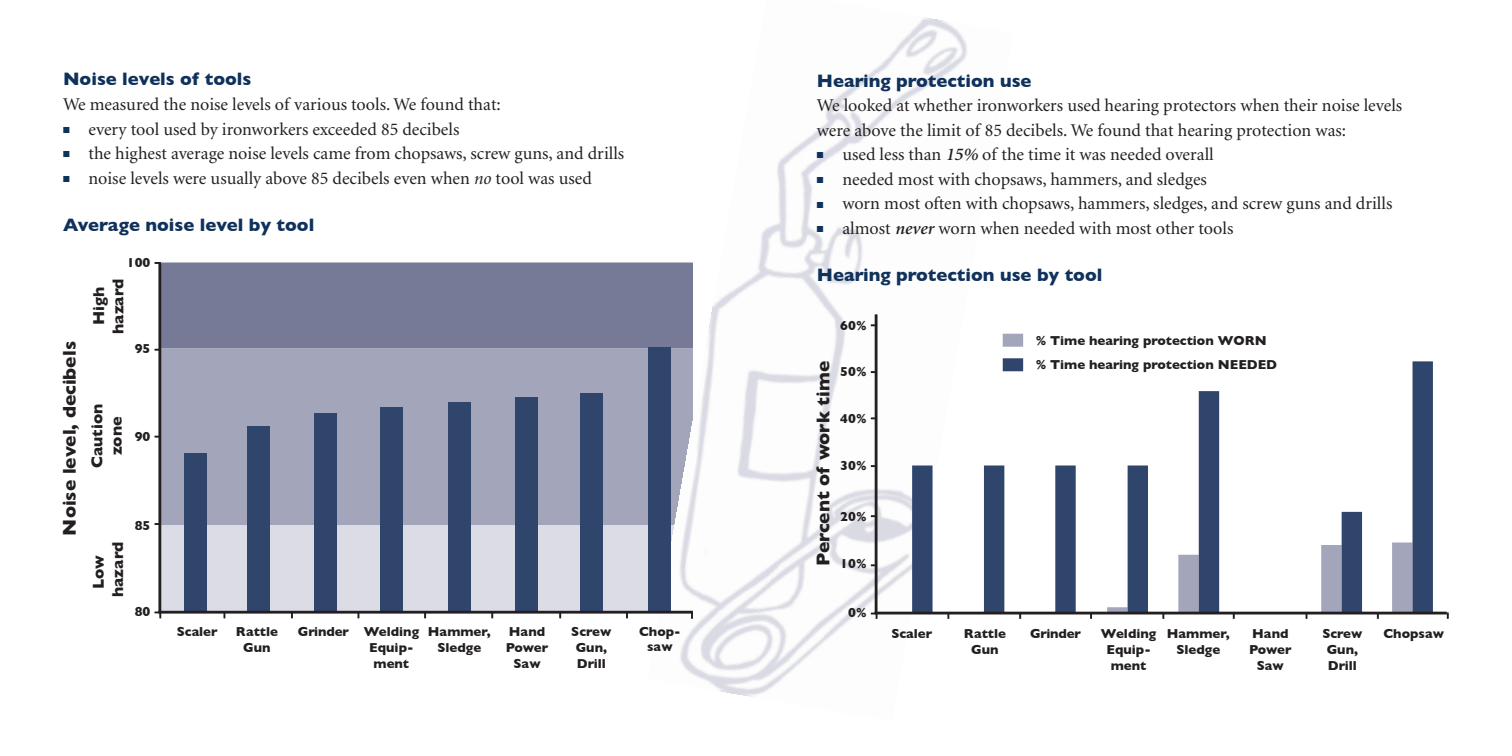
<style>
.page{position:relative;width:1512px;height:756px;background:#fff}
.page>*{position:absolute;margin:0;border:0;box-sizing:border-box;transform-origin:0 0}
.Headline{font:700 18.9px "Gill Sans";color:#231f20}
.Subhead_1{font:700 18.38px "Gill Sans";color:#0f315b}
.Body_Text{font:18.03px/24.5px "Minion";color:#231f20}
.Headline-2{font:700 16.1px/19.2px "Gill Sans";color:#231f20;text-align:center}
.Headline-3{font:700 13.3px/15.9px "Gill Sans";color:#231f20;text-align:center}
.s1{color:#0f315b}
.s2{font-style:italic}
.s3{font-weight:600;font-style:italic}
</style>
<div class="page">
<div style="left:160px;top:526px;width:530px;height:84px;background:#dbdce5"></div>
<div style="left:159px;top:525px;width:532px;height:86px;border:2px solid #dbdce5"></div>
<div style="left:160px;top:349px;width:532px;height:175px;background:#a3a6ba"></div>
<div style="left:159px;top:348px;width:534px;height:177px;border:2px solid #a3a6ba"></div>
<div style="left:160px;top:263px;width:532px;height:84px;background:#767a97"></div>
<div style="left:159px;top:262px;width:534px;height:86px;border:2px solid #767a97"></div>
<img style="left:647px;top:17px;width:366px;height:680px">
<div style="left:913px;top:466px;width:19px;height:145px;background:#30456b"></div>
<div style="left:912px;top:465px;width:21px;height:147px;border:2px solid #30456b"></div>
<div style="left:985px;top:466px;width:18px;height:145px;background:#30456b"></div>
<div style="left:984px;top:465px;width:20px;height:147px;border:2px solid #30456b"></div>
<div style="left:1056px;top:466px;width:19px;height:145px;background:#30456b"></div>
<div style="left:1055px;top:465px;width:21px;height:147px;border:2px solid #30456b"></div>
<div style="left:1107px;top:607px;width:21px;height:5px;border:2px solid #a3a6ba"></div>
<div style="left:1129px;top:466px;width:18px;height:145px;background:#30456b"></div>
<div style="left:1128px;top:465px;width:20px;height:147px;border:2px solid #30456b"></div>
<div style="left:1179px;top:556px;width:19px;height:55px;background:#a3a6ba"></div>
<div style="left:1178px;top:555px;width:21px;height:57px;border:2px solid #a3a6ba"></div>
<div style="left:1200px;top:392px;width:18px;height:219px;background:#30456b"></div>
<div style="left:1199px;top:391px;width:20px;height:221px;border:2px solid #30456b"></div>
<div style="left:1322px;top:546px;width:19px;height:65px;background:#a3a6ba"></div>
<div style="left:1321px;top:545px;width:21px;height:67px;border:2px solid #a3a6ba"></div>
<div style="left:1343px;top:513px;width:18px;height:98px;background:#30456b"></div>
<div style="left:1342px;top:512px;width:20px;height:100px;border:2px solid #30456b"></div>
<div style="left:1393px;top:543px;width:19px;height:68px;background:#a3a6ba"></div>
<div style="left:1392px;top:543px;width:21px;height:69px;border:2px solid #a3a6ba"></div>
<div style="left:1413px;top:362px;width:19px;height:249px;background:#30456b"></div>
<div style="left:1413px;top:361px;width:20px;height:251px;border:2px solid #30456b"></div>
<div style="left:1004px;top:359px;width:18px;height:11px;background:#30456b"></div>
<div style="left:1003px;top:358px;width:20px;height:13px;border:2px solid #30456b"></div>
<div style="left:1004px;top:335px;width:18px;height:11px;background:#a3a6ba"></div>
<div style="left:1003px;top:334px;width:20px;height:13px;border:2px solid #a3a6ba"></div>
<hr style="left:158px;top:263px;width:3px;height:350px;background:#231f20">
<hr style="left:875px;top:314px;width:3px;height:300px;background:#231f20">
<svg style="left:871px;top:613px;width:7px;height:6px"></svg>
<svg style="left:1447px;top:613px;width:2px;height:6px"></svg>
<div style="left:184px;top:453px;width:23px;height:160px;background:#30456b"></div>
<div style="left:380px;top:408px;width:23px;height:205px;background:#30456b"></div>
<div style="left:314px;top:413px;width:23px;height:200px;background:#30456b"></div>
<div style="left:247px;top:426px;width:22px;height:187px;background:#30456b"></div>
<div style="left:448px;top:403px;width:23px;height:210px;background:#30456b"></div>
<div style="left:580px;top:394px;width:23px;height:219px;background:#30456b"></div>
<div style="left:515px;top:397px;width:23px;height:216px;background:#30456b"></div>
<svg style="left:155px;top:612px;width:6px;height:6px"></svg>
<div style="left:649px;top:347px;width:22px;height:266px;background:#30456b"></div>
<hr style="left:158px;top:611px;width:535px;height:3px;background:#231f20">
<hr style="left:875px;top:612px;width:572px;height:2px;background:#231f20">
<p class="Subhead_1" style="left:63px;top:68px;width:190px">Noise levels of tools</p>
<p class="Body_Text" style="left:63px;top:93px;width:439px">We measured the noise levels of various tools. We found that:</p>
<p class="Body_Text" style="left:63px;top:117px;width:398px"><span class="s1">■</span> every tool used by ironworkers exceeded 85 decibels</p>
<p class="Body_Text" style="left:63px;top:142px;width:563px"><span class="s1">■</span> the highest average noise levels came from chopsaws, screw guns, and drills</p>
<p class="Body_Text" style="left:63px;top:166px;width:530px"><span class="s1">■</span> noise levels were usually above 85 decibels even when <span class="s2">no</span> tool was used</p>
<p class="Subhead_1" style="left:63px;top:214px;width:253px">Average noise level by tool</p>
<p class="Headline-3" style="left:127px;top:255px;width:25px">100</p>
<p class="Headline" style="left:59px;top:536px;width:196px;rotate:-90deg">Noise level, decibels</p>
<p class="Headline-2" style="left:89px;top:334px;width:57px;rotate:-90deg">High hazard</p>
<p class="Headline-3" style="left:135px;top:341px;width:17px">95</p>
<p class="Headline-2" style="left:87px;top:468px;width:66px;rotate:-90deg">Caution zone</p>
<p class="Headline-3" style="left:135px;top:428px;width:17px">90</p>
<p class="Headline-2" style="left:89px;top:597px;width:57px;rotate:-90deg">Low hazard</p>
<p class="Headline-3" style="left:135px;top:517px;width:17px">85</p>
<p class="Headline-3" style="left:135px;top:604px;width:17px">80</p>
<p class="Headline-3" style="left:177px;top:624px;width:42px">Scaler</p>
<p class="Headline-3" style="left:236px;top:624px;width:44px">Rattle<br>Gun</p>
<p class="Headline-3" style="left:298px;top:624px;width:53px">Grinder</p>
<p class="Headline-3" style="left:364px;top:624px;width:57px">Welding<br>Equip&shy;ment</p>
<p class="Headline-3" style="left:428px;top:624px;width:64px">Hammer,<br>Sledge</p>
<p class="Headline-3" style="left:506px;top:624px;width:44px">Hand<br>Power<br>Saw</p>
<p class="Headline-3" style="left:571px;top:624px;width:42px">Screw<br>Gun,<br>Drill</p>
<p class="Headline-3" style="left:639px;top:623px;width:43px">Chop&shy;saw</p>
<p class="Subhead_1" style="left:817px;top:70px;width:216px">Hearing protection use</p>
<p class="Body_Text" style="left:817px;top:94px;width:587px">We looked at whether ironworkers used hearing protectors when their noise levels were above the limit of 85 decibels. We found that hearing protection was:</p>
<p class="Body_Text" style="left:817px;top:143px;width:398px"><span class="s1">■</span> used less than <span class="s3">15%</span> of the time it was needed overall</p>
<p class="Body_Text" style="left:817px;top:168px;width:392px"><span class="s1">■</span> needed most with chopsaws, hammers, and sledges</p>
<p class="Body_Text" style="left:817px;top:192px;width:577px"><span class="s1">■</span> worn most often with chopsaws, hammers, sledges, and screw guns and drills</p>
<p class="Body_Text" style="left:817px;top:217px;width:418px"><span class="s1">■</span> almost <span class="s3">never</span> worn when needed with most other tools</p>
<p class="Subhead_1" style="left:817px;top:264px;width:287px">Hearing protection use by tool</p>
<p class="Headline-3" style="left:840px;top:317px;width:28px">60%</p>
<p class="Headline" style="left:812px;top:566px;width:206px;rotate:-90deg">Percent of work time</p>
<p class="Headline-3" style="left:840px;top:364px;width:28px">50%</p>
<p class="Headline-3" style="left:840px;top:410px;width:28px">40%</p>
<p class="Headline-3" style="left:840px;top:458px;width:28px">30%</p>
<p class="Headline-3" style="left:840px;top:508px;width:28px">20%</p>
<p class="Headline-3" style="left:840px;top:556px;width:28px">10%</p>
<p class="Headline-3" style="left:848px;top:605px;width:20px">0%</p>
<p class="Headline-3" style="left:1036px;top:332px;width:232px">% Time hearing protection WORN</p>
<p class="Headline-3" style="left:1036px;top:357px;width:243px">% Time hearing protection NEEDED</p>
<p class="Headline-3" style="left:891px;top:626px;width:42px">Scaler</p>
<p class="Headline-3" style="left:964px;top:626px;width:44px">Rattle<br>Gun</p>
<p class="Headline-3" style="left:1030px;top:626px;width:53px">Grinder</p>
<p class="Headline-3" style="left:1101px;top:626px;width:57px">Welding<br>Equip&shy;ment</p>
<p class="Headline-3" style="left:1167px;top:626px;width:64px">Hammer,<br>Sledge</p>
<p class="Headline-3" style="left:1249px;top:626px;width:44px">Hand<br>Power<br>Saw</p>
<p class="Headline-3" style="left:1322px;top:626px;width:42px">Screw<br>Gun,<br>Drill</p>
<p class="Headline-3" style="left:1383px;top:626px;width:62px">Chopsaw</p>
</div>
